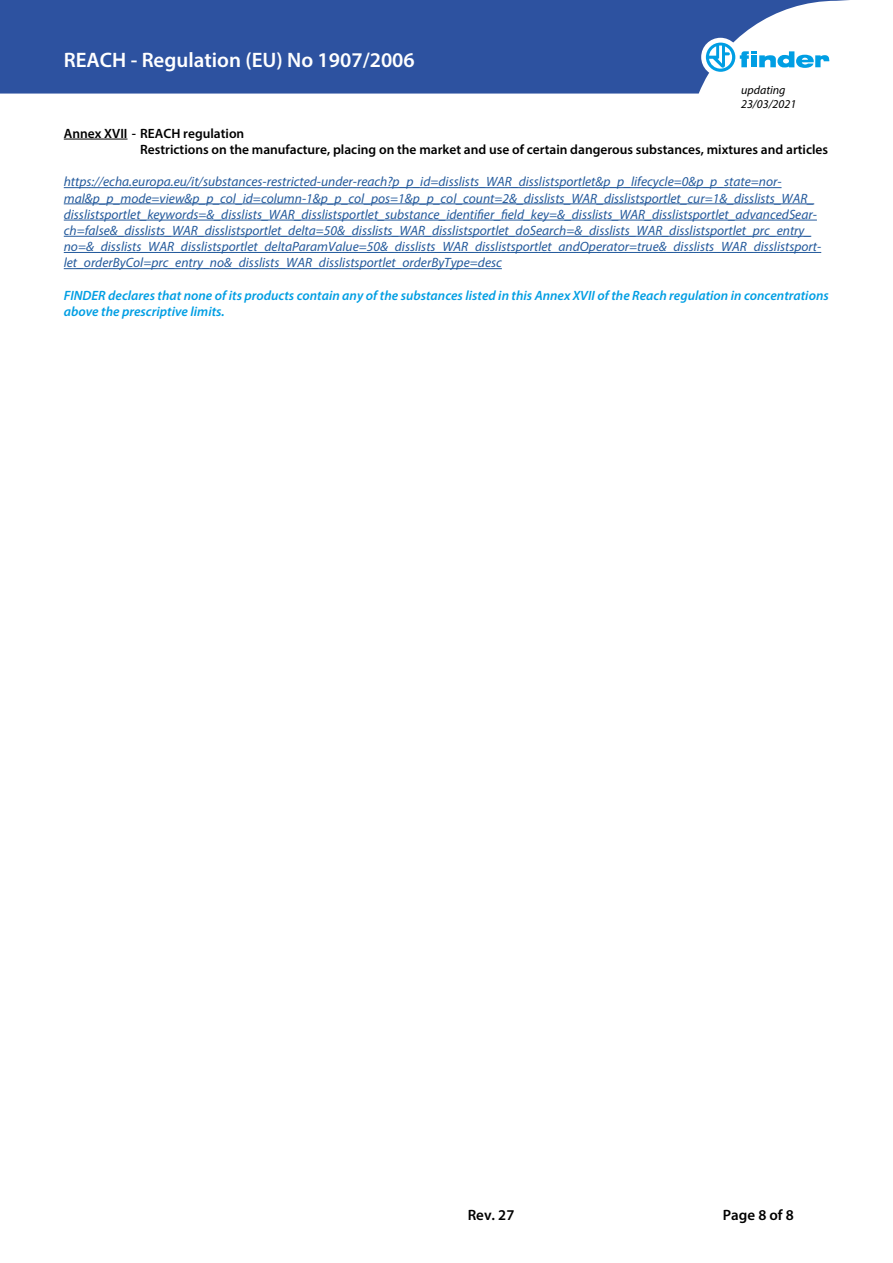
<style>
.page{position:relative;width:893px;height:1263px;background:#fff}
.page>*{position:absolute;margin:0;border:0;box-sizing:border-box;transform-origin:0 0}
.t1{font:600 21px "Myriad Pro";color:#fff}
.t2{font:600 15px "Myriad Pro";color:#000}
.t3{font:italic 13.5px/16.2px "Myriad Pro";color:#245a9c}
.t4{font:italic 600 13.5px/16.2px "Myriad Pro";color:#009ee3}
.t5{font:600 13.5px/16.2px "Myriad Pro";color:#000}
.t6{font:italic 12px/14.4px "Myriad Pro";color:#000}
</style>
<div class="page">
<svg style="left:0;top:0;width:850px;height:94px;background:#4163a9"></svg>
<div style="left:701px;top:38px;width:39px;height:38px;background:#fff;border-radius:50%"></div>
<svg style="left:706px;top:43px;width:124px;height:29px"></svg>
<hr style="left:64px;top:139px;width:63px;height:1px;background:#000">
<hr style="left:64px;top:187px;width:717px;height:1px;background:#245a9c">
<hr style="left:64px;top:203px;width:750px;height:1px;background:#245a9c">
<hr style="left:64px;top:220px;width:753px;height:1px;background:#245a9c">
<hr style="left:64px;top:236px;width:747px;height:1px;background:#245a9c">
<hr style="left:64px;top:252px;width:757px;height:1px;background:#245a9c">
<hr style="left:64px;top:268px;width:438px;height:1px;background:#245a9c">
<h1 class="t1" style="left:64px;top:47px;width:352px">REACH - Regulation (EU) No 1907/2006</h1>
<p class="t6" style="left:741px;top:82px;width:57px">updating<br>23/03/2021</p>
<p class="t5" style="left:140px;top:125px;width:689px;text-indent:-76px">Annex XVII - REACH regulation<br>Restrictions on the manufacture, placing on the market and use of certain dangerous substances, mixtures and articles</p>
<p class="t3" style="left:64px;top:173px;width:759px">https://echa.europa.eu/it/substances-restricted-under-reach?p_p_id=disslists_WAR_disslistsportlet&amp;p_p_lifecycle=0&amp;p_p_state=nor&shy;mal&amp;p_p_mode=view&amp;p_p_col_id=column-1&amp;p_p_col_pos=1&amp;p_p_col_count=2&amp;_disslists_WAR_disslistsportlet_cur=1&amp;_disslists_WAR_ disslistsportlet_keywords=&amp;_disslists_WAR_disslistsportlet_substance_identifier_field_key=&amp;_disslists_WAR_disslistsportlet_advancedSear&shy;ch=false&amp;_disslists_WAR_disslistsportlet_delta=50&amp;_disslists_WAR_disslistsportlet_doSearch=&amp;_disslists_WAR_disslistsportlet_prc_entry_ no=&amp;_disslists_WAR_disslistsportlet_deltaParamValue=50&amp;_disslists_WAR_disslistsportlet_andOperator=true&amp;_disslists_WAR_disslistsport&shy;let_orderByCol=prc_entry_no&amp;_disslists_WAR_disslistsportlet_orderByType=desc</p>
<p class="t4" style="left:64px;top:287px;width:766px">FINDER declares that none of its products contain any of the substances listed in this Annex XVII of the Reach regulation in concentrations above the prescriptive limits.</p>
<p class="t2" style="left:468px;top:1206px;width:48px">Rev. 27</p>
<p class="t2" style="left:723px;top:1206px;width:72px">Page 8 of 8</p>
</div>
